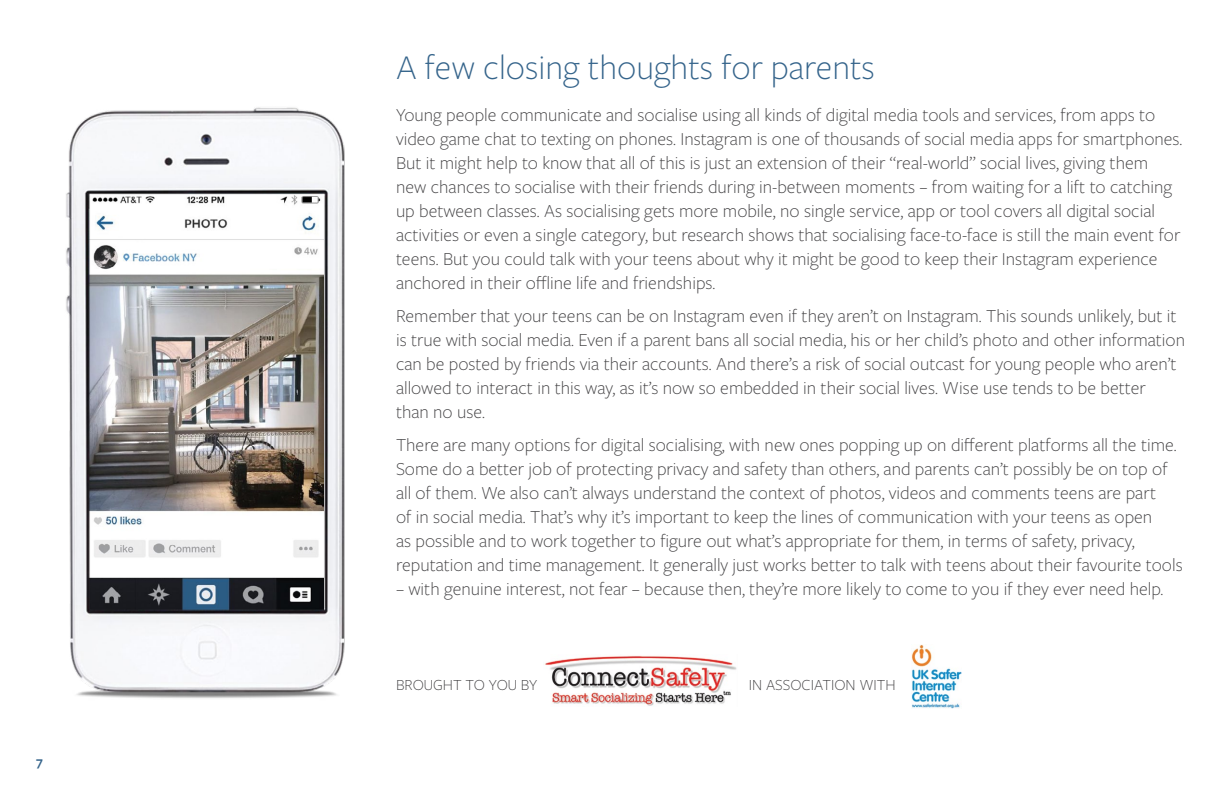
<style>
.page{position:relative;width:1224px;height:792px;background:#fff}
.page>*{position:absolute;margin:0;border:0;box-sizing:border-box;transform-origin:0 0}
.t1{font:300 36px "Freight Sans Pro";color:#35648b}
.t2{font:300 19px/24px "Freight Sans Pro";color:#414042}
.t3{font:300 16px "Freight Sans Pro";color:#414042}
.t4{font:600 14px "Freight Sans Pro";color:#35648b}
</style>
<div class="page">
<img style="left:66px;top:107px;width:279px;height:591px">
<img style="left:544px;top:655px;width:193px;height:51px">
<img style="left:912px;top:645px;width:50px;height:64px">
<p class="t4" style="left:36px;top:752px;width:8px">7</p>
<h1 class="t1" style="left:396px;top:43px;width:480px">A few closing thoughts for parents</h1>
<p class="t2" style="left:396px;top:102px;width:788px">Young people communicate and socialise using all kinds of digital media tools and services, from apps to video game chat to texting on phones. Instagram is one of thousands of social media apps for smartphones.<br>But it might help to know that all of this is just an extension of their “real-world” social lives, giving them new chances to socialise with their friends during in-between moments – from waiting for a lift to catching up between classes. As socialising gets more mobile, no single service, app or tool covers all digital social activities or even a single category, but research shows that socialising face-to-face is still the main event for teens. But you could talk with your teens about why it might be good to keep their Instagram experience anchored in their offline life and friendships.</p>
<p class="t2" style="left:396px;top:303px;width:791px">Remember that your teens can be on Instagram even if they aren’t on Instagram. This sounds unlikely, but it is true with social media. Even if a parent bans all social media, his or her child’s photo and other information can be posted by friends via their accounts. And there’s a risk of social outcast for young people who aren’t allowed to interact in this way, as it’s now so embedded in their social lives. Wise use tends to be better<br>than no use.</p>
<p class="t2" style="left:396px;top:432px;width:788px">There are many options for digital socialising, with new ones popping up on different platforms all the time.<br>Some do a better job of protecting privacy and safety than others, and parents can’t possibly be on top of all of them. We also can’t always understand the context of photos, videos and comments teens are part<br>of in social media. That’s why it’s important to keep the lines of communication with your teens as open<br>as possible and to work together to figure out what’s appropriate for them, in terms of safety, privacy, reputation and time management. It generally just works better to talk with teens about their favourite tools</p>
<p class="t2" style="left:396px;top:576px;width:769px">– with genuine interest, not fear – because then, they’re more likely to come to you if they ever need help.</p>
<p class="t3" style="left:396px;top:675px;width:19px">Brought</p>
<p class="t3" style="left:465px;top:675px;width:34px">to you</p>
<p class="t3" style="left:521px;top:675px;width:9px">by</p>
<p class="t3" style="left:749px;top:675px;width:27px">in association</p>
<p class="t3" style="left:859px;top:675px;width:10px">with</p>
</div>
